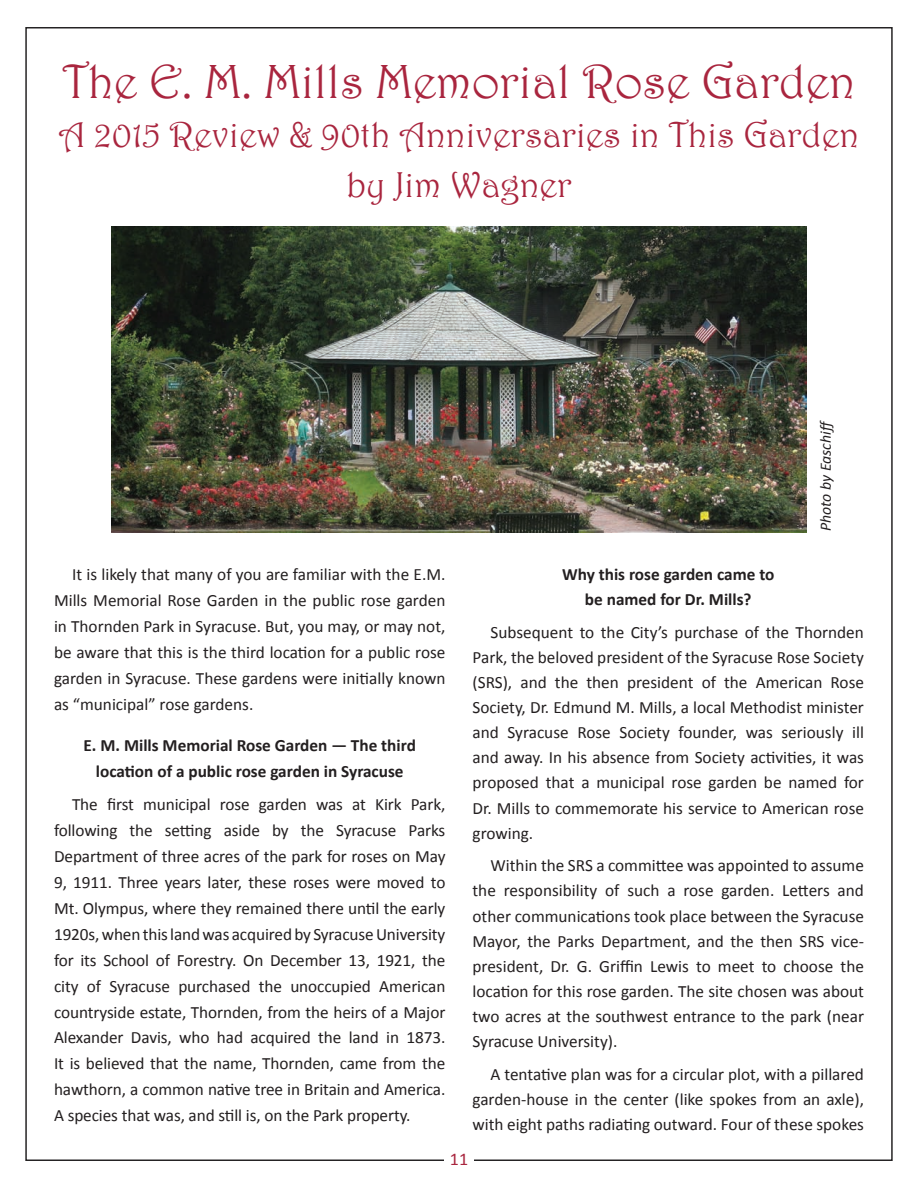
<style>
.page{position:relative;width:918px;height:1188px;background:#fff}
.page>*{position:absolute;margin:0;border:0;box-sizing:border-box;transform-origin:0 0}
.t1{font:48px "Harrington";color:#a9253e}
.t2{font:36px/49.5px "Harrington";color:#a9253e;text-align:center}
.t3{font:18px "Calibri";color:#a9253e}
.t4{font:17.25px/26px "Calibri";color:#231f20;text-align:justify}
.t5{font:700 17.25px/26px "Calibri";color:#231f20;text-align:center}
.t6{font:italic 15.75px "Calibri";color:#231f20}
</style>
<div class="page">
<img style="left:111px;top:227px;width:696px;height:306px">
<h1 class="t1" style="left:62px;top:53px;width:795px">The E. M. Mills Memorial Rose Garden</h1>
<h2 class="t2" style="left:59px;top:110px;width:802px">A 2015 Review &amp; 90th Anniversaries in This Garden by Jim Wagner</h2>
<p class="t4" style="left:54px;top:561px;width:393px;text-indent:18px">It is likely that many of you are familiar with the E.M.<br>Mills Memorial Rose Garden in the public rose garden in Thornden Park in Syracuse. But, you may, or may not, be aware that this is the third location for a public rose garden in Syracuse. These gardens were initially known as “municipal” rose gardens.</p>
<p class="t5" style="left:84px;top:732px;width:334px">e. M. Mills Memorial Rose garden — the third location of a public rose garden in Syracuse</p>
<p class="t4" style="left:54px;top:791px;width:393px;text-indent:18px">The first municipal rose garden was at Kirk Park, following the setting aside by the Syracuse Parks Department of three acres of the park for roses on May 9, 1911. Three years later, these roses were moved to Mt. Olympus, where they remained there until the early 1920s, when this land was acquired by Syracuse University for its School of Forestry. On December 13, 1921, the city of Syracuse purchased the unoccupied American countryside estate, Thornden, from the heirs of a Major Alexander Davis, who had acquired the land in 1873.<br>It is believed that the name, Thornden, came from the hawthorn, a common native tree in Britain and America.<br>A species that was, and still is, on the Park property.</p>
<p class="t6" style="left:815px;top:531px;width:113px;rotate:-90deg">Photo by Easchiff</p>
<p class="t5" style="left:562px;top:561px;width:214px;line-height:25.2px">Why this rose garden came to be named for Dr. Mills?</p>
<p class="t4" style="left:473px;top:619px;width:393px;line-height:25.2px;text-indent:18px">Subsequent to the City’s purchase of the Thornden Park, the beloved president of the Syracuse Rose Society (SRS), and the then president of the American Rose Society, Dr. Edmund M. Mills, a local Methodist minister and Syracuse Rose Society founder, was seriously ill and away. In his absence from Society activities, it was proposed that a municipal rose garden be named for Dr. Mills to commemorate his service to American rose growing.</p>
<p class="t4" style="left:473px;top:853px;width:393px;line-height:25.2px;text-indent:18px">Within the SRS a committee was appointed to assume the responsibility of such a rose garden. Letters and other communications took place between the Syracuse Mayor, the Parks Department, and the then SRS vice&shy;president, Dr. G. Griffin Lewis to meet to choose the location for this rose garden. The site chosen was about two acres at the southwest entrance to the park (near Syracuse University).</p>
<p class="t4" style="left:473px;top:1062px;width:393px;line-height:25.2px;text-indent:18px">A tentative plan was for a circular plot, with a pillared garden-house in the center (like spokes from an axle), with eight paths radiating outward. Four of these spokes</p>
<p class="t3" style="left:450px;top:1147px;width:20px">11</p>
</div>
